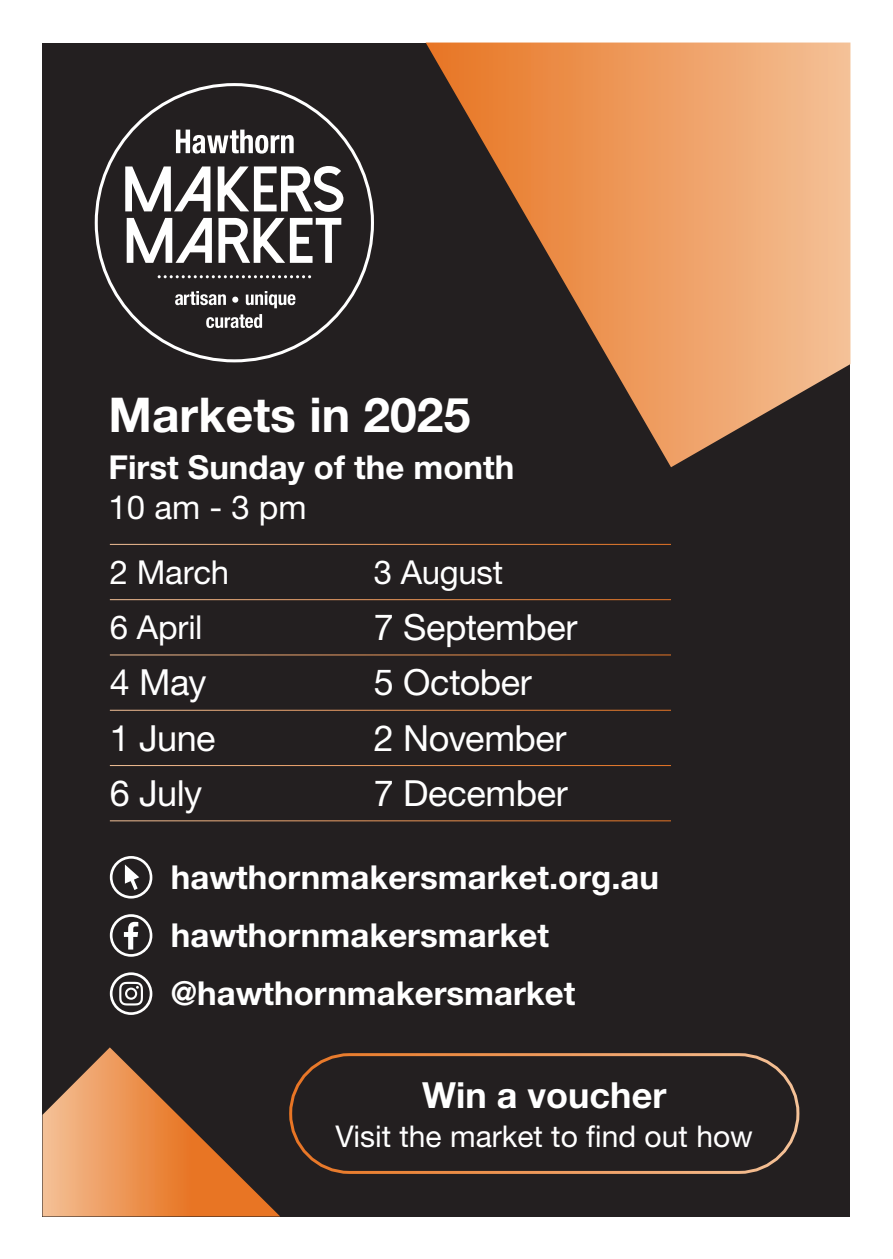
<style>
.page{position:relative;width:893px;height:1259px;background:#fff}
.page>*{position:absolute;margin:0;border:0;box-sizing:border-box;transform-origin:0 0}
.t1{font:700 48px "Helvetica Neue LT Pro";color:#fff}
.t2{font:36px "Helvetica Neue LT Pro";letter-spacing:-.01em;color:#fff}
.t3{font:700 36px "Helvetica Neue LT Pro";color:#fff}
.t4{font:700 33px/58.2px "Helvetica Neue LT Pro";color:#fff}
.t5{font:33px/64.8px "Helvetica Neue LT Pro";letter-spacing:-.005em;color:#fff}
.t6{font:30px "Helvetica Neue LT Pro";color:#fff}
</style>
<div class="page">
<div style="left:43px;top:43px;width:807px;height:1173px;background:#231f20"></div>
<svg style="left:95px;top:83px;width:279px;height:279px"></svg>
<svg style="left:426px;top:43px;width:424px;height:424px"></svg>
<svg style="left:43px;top:1047px;width:237px;height:169px"></svg>
<hr style="left:110px;top:544px;width:264px;height:1px;background:#fff">
<hr style="left:374px;top:544px;width:297px;height:1px;background:#fff">
<hr style="left:110px;top:599px;width:264px;height:1px;background:#fff">
<hr style="left:374px;top:599px;width:297px;height:1px;background:#fff">
<hr style="left:110px;top:654px;width:264px;height:1px;background:#fff">
<hr style="left:374px;top:654px;width:297px;height:1px;background:#fff">
<hr style="left:110px;top:710px;width:264px;height:1px;background:#fff">
<hr style="left:374px;top:710px;width:297px;height:1px;background:#fff">
<hr style="left:110px;top:765px;width:264px;height:1px;background:#fff">
<hr style="left:374px;top:765px;width:297px;height:1px;background:#fff">
<hr style="left:110px;top:820px;width:264px;height:1px;background:#fff">
<hr style="left:374px;top:820px;width:297px;height:1px;background:#fff">
<svg style="left:110px;top:856px;width:42px;height:42px"></svg>
<svg style="left:110px;top:914px;width:42px;height:42px"></svg>
<svg style="left:110px;top:972px;width:42px;height:43px"></svg>
<div style="left:289px;top:1053px;width:510px;height:121px;border:3px solid #fff;border-radius:59px"></div>
<h1 class="t1" style="left:109px;top:385px;width:363px">Markets in 2025</h1>
<p class="t4" style="left:109px;top:438px;width:407px">First Sunday of the month</p>
<p class="t5" style="left:109px;top:474px;width:200px">10 am - 3 pm<br>2 March</p>
<p class="t5" style="left:374px;top:539px;width:131px">3 August</p>
<p class="t5" style="left:110px;top:594px;width:94px">6 April</p>
<p class="t2" style="left:374px;top:605px;width:205px">7 September</p>
<p class="t2" style="left:110px;top:660px;width:98px">4 May</p>
<p class="t2" style="left:374px;top:660px;width:159px">5 October</p>
<p class="t2" style="left:110px;top:715px;width:107px">1 June</p>
<p class="t2" style="left:374px;top:715px;width:194px">2 November</p>
<p class="t2" style="left:110px;top:771px;width:94px">6 July</p>
<p class="t2" style="left:374px;top:771px;width:195px">7 December</p>
<p class="t4" style="left:171px;top:847px;width:490px">hawthornmakersmarket.org.au</p>
<p class="t4" style="left:171px;top:905px;width:406px">hawthornmakersmarket @hawthornmakersmarket</p>
<p class="t3" style="left:422px;top:1072px;width:246px">Win a voucher</p>
<p class="t6" style="left:336px;top:1117px;width:419px">Visit the market to find out how</p>
</div>
